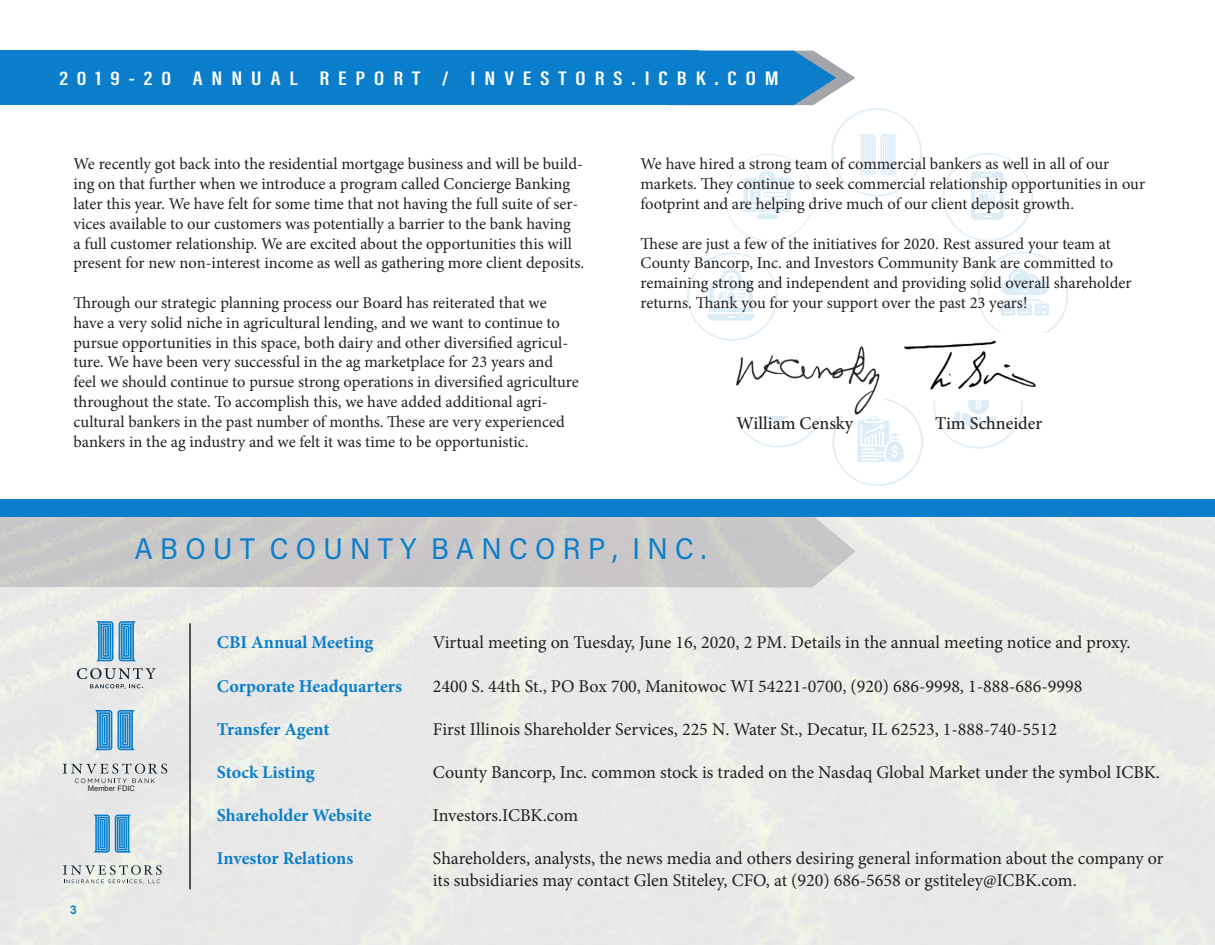
<style>
.page{position:relative;width:1215px;height:945px;background:#fff}
.page>*{position:absolute;margin:0;border:0;box-sizing:border-box;transform-origin:0 0}
.t1{font:30px "Acumin Pro Semi Cond";color:#0a7eca}
.t2{font:600 20.25px "Acumin Pro Extra Cond";color:#fff;scale:1.33 1}
.t3{font:18px "Minion Pro";color:#231f20}
.t4{font:700 18px "Minion Pro";letter-spacing:-.005em;color:#0a7eca}
.t5{font:500 18px "Minion Pro";color:#231f20}
.t6{font:16.5px/19.8px "Minion Pro";letter-spacing:-.005em;color:#231f20}
.t7{font:700 12px "Arial";color:#0a7eca}
.t8{font:7.5px "Arial";color:#231f20}
.t9{font:5.7px "Myriad Pro";color:#231f20}
</style>
<div class="page">
<svg style="left:688px;top:108px;width:380px;height:378px"></svg>
<div style="left:757px;top:214px;width:21px;height:5px;background:#ddedf7;border-radius:2px"></div>
<svg style="left:743px;top:171px;width:48px;height:41px"></svg>
<svg style="left:955px;top:400px;width:47px;height:31px"></svg>
<svg style="left:758px;top:415px;width:38px;height:8px"></svg>
<svg style="left:1001px;top:269px;width:48px;height:47px"></svg>
<svg style="left:971px;top:172px;width:33px;height:48px"></svg>
<svg style="left:858px;top:414px;width:46px;height:48px"></svg>
<svg style="left:707px;top:269px;width:48px;height:52px"></svg>
<svg style="left:858px;top:134px;width:40px;height:41px"></svg>
<div style="left:0;top:51px;width:699px;height:54px;background:#0a7eca"></div>
<svg style="left:699px;top:51px;width:157px;height:54px;background:#3e94cd"></svg>
<svg style="left:77px;top:668px;width:79px;height:21px;background:#c4c6c8"></svg>
<svg style="left:96px;top:621px;width:40px;height:40px;background:#64aad5"></svg>
<svg style="left:93px;top:815px;width:39px;height:38px"></svg>
<svg style="left:63px;top:865px;width:99px;height:19px;background:#cacecb"></svg>
<svg style="left:95px;top:710px;width:17px;height:40px"></svg>
<svg style="left:118px;top:710px;width:17px;height:40px"></svg>
<svg style="left:63px;top:764px;width:104px;height:19px;background:#c7c9ca"></svg>
<img style="left:897px;top:334px;width:150px;height:66px">
<img style="left:734px;top:344px;width:150px;height:71px">
<hr style="left:189px;top:623px;width:2px;height:266px;background:#231f20">
<div style="left:0;top:500px;width:1215px;height:17px;background:#0a7eca"></div>
<p class="t2" style="left:59px;top:66px;width:542px">2 0 1 9 - 2 0 A N N U A L R E P O R T / I N V E S T O R S . I C B K . C O M</p>
<p class="t6" style="left:74px;top:154px;width:512px">We recently got back into the residential mortgage business and will be build&shy;ing on that further when we introduce a program called Concierge Banking later this year. We have felt for some time that not having the full suite of ser&shy;vices available to our customers was potentially a barrier to the bank having<br>a full customer relationship. We are excited about the opportunities this will present for new non-interest income as well as gathering more client deposits.</p>
<p class="t6" style="left:74px;top:293px;width:507px">Through our strategic planning process our Board has reiterated that we have a very solid niche in agricultural lending, and we want to continue to pursue opportunities in this space, both dairy and other diversified agricul&shy;ture. We have been very successful in the ag marketplace for 23 years and feel we should continue to pursue strong operations in diversified agriculture throughout the state. To accomplish this, we have added additional agri&shy;cultural bankers in the past number of months. These are very experienced bankers in the ag industry and we felt it was time to be opportunistic.</p>
<p class="t6" style="left:640px;top:154px;width:506px">We have hired a strong team of commercial bankers as well in all of our markets. They continue to seek commercial relationship opportunities in our footprint and are helping drive much of our client deposit growth.</p>
<p class="t6" style="left:640px;top:233px;width:493px">These are just a few of the initiatives for 2020. Rest assured your team at County Bancorp, Inc. and Investors Community Bank are committed to remaining strong and independent and providing solid overall shareholder returns. Thank you for your support over the past 23 years!</p>
<p class="t5" style="left:737px;top:411px;width:118px">William Censky</p>
<p class="t5" style="left:935px;top:411px;width:109px">Tim Schneider</p>
<p class="t1" style="left:135px;top:528px;width:573px">A B O U T C O U N T Y B A N C O R P , I N C .</p>
<p class="t8" style="left:88px;top:784px;width:49px">Member FDIC</p>
<p class="t9" style="left:99px;top:788px;width:34px">Member FDIC</p>
<p class="t7" style="left:70px;top:901px;width:8px">3</p>
<p class="t4" style="left:217px;top:630px;width:158px">CBI Annual Meeting</p>
<p class="t3" style="left:433px;top:631px;width:699px">Virtual meeting on Tuesday, June 16, 2020, 2 PM. Details in the annual meeting notice and proxy.</p>
<p class="t4" style="left:217px;top:673px;width:186px">Corporate Headquarters</p>
<p class="t3" style="left:433px;top:674px;width:651px">2400 S. 44th St., PO Box 700, Manitowoc WI 54221-0700, (920) 686-9998, 1-888-686-9998</p>
<p class="t4" style="left:217px;top:716px;width:114px">Transfer Agent</p>
<p class="t3" style="left:433px;top:717px;width:626px">First Illinois Shareholder Services, 225 N. Water St., Decatur, IL 62523, 1-888-740-5512</p>
<p class="t4" style="left:217px;top:760px;width:99px">Stock Listing</p>
<p class="t3" style="left:433px;top:760px;width:729px">County Bancorp, Inc. common stock is traded on the Nasdaq Global Market under the symbol ICBK.</p>
<p class="t4" style="left:217px;top:803px;width:156px">Shareholder Website</p>
<p class="t3" style="left:433px;top:803px;width:147px">Investors.ICBK.com</p>
<p class="t4" style="left:217px;top:846px;width:138px">Investor Relations</p>
<p class="t3" style="left:433px;top:847px;width:732px">Shareholders, analysts, the news media and others desiring general information about the company or</p>
<p class="t3" style="left:433px;top:868px;width:645px">its subsidiaries may contact Glen Stiteley, CFO, at (920) 686-5658 or gstiteley@ICBK.com.</p>
</div>
